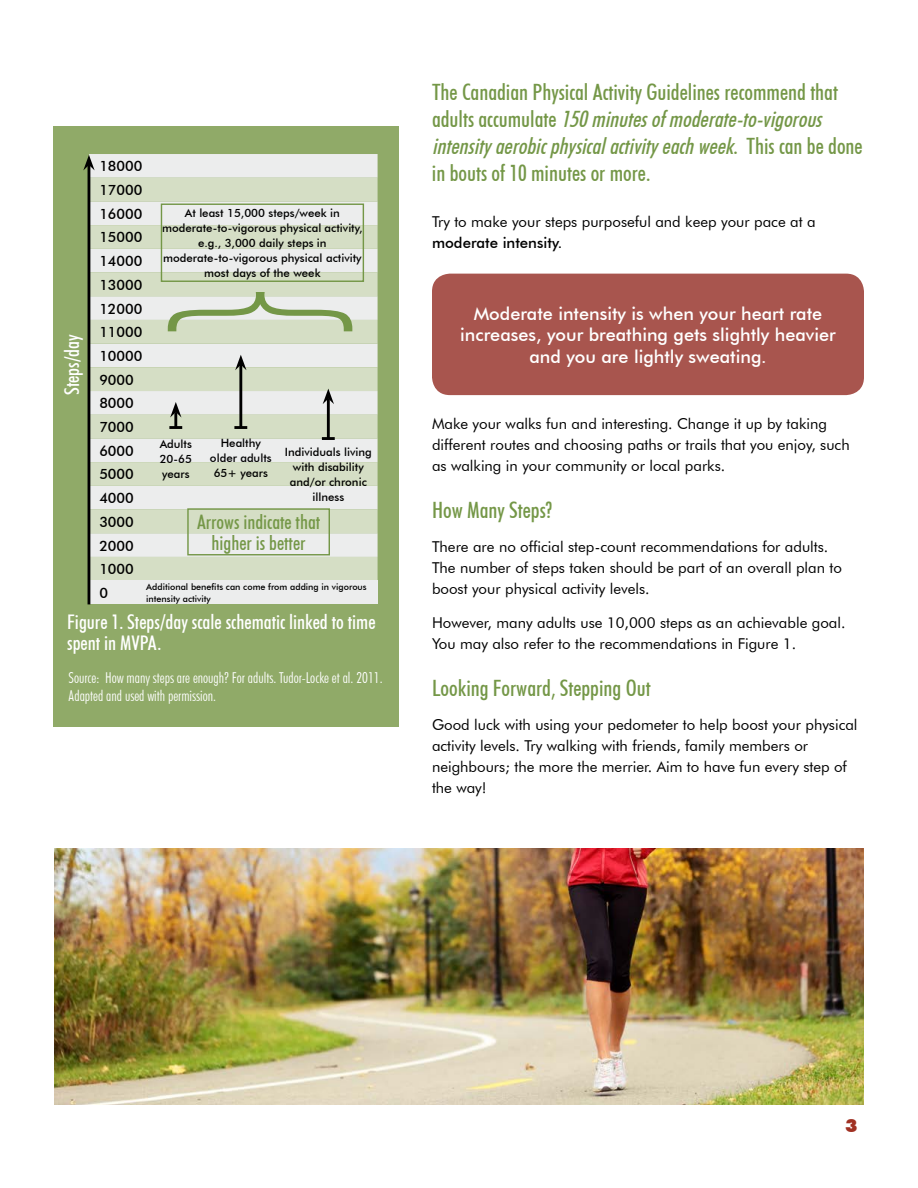
<style>
.page{position:relative;width:918px;height:1188px;background:#fff}
.page>*{position:absolute;margin:0;border:0;box-sizing:border-box;transform-origin:0 0}
.t1{font:300 199.95px "Futura BT";color:#749747;scale:.6 1}
.t2{font:500 condensed 22.5px/27px "Futura BT";color:#749747}
.t3{font:500 condensed 20.1px/21.6px "Futura BT";color:#fff}
.t4{font:500 condensed 19.95px/21.5px "Futura BT";color:#749747;text-align:center}
.t5{font:500 18px/21.6px "Futura BT";color:#fff;text-align:center}
.t6{font:900 18px "Futura BT";color:#a03123}
.t7{font:15px/21px "Futura BT";color:#000}
.t8{font:300 condensed 15px/18px "Futura BT";color:#fff}
.t9{font:500 15px "Futura BT";color:#000}
.t10{font:500 14.25px/23.7px "Futura BT";color:#000}
.t11{font:500 11.4px/15px "Futura BT";color:#000;text-align:center}
.t12{font:500 9px/12px "Futura BT";color:#000}
.s1{font-style:italic}
</style>
<div class="page">
<div style="left:432px;top:274px;width:432px;height:121px;background:#a8554e;border-radius:18px"></div>
<div style="left:54px;top:126px;width:345px;height:600px;background:#90aa68"></div>
<div style="left:89px;top:154px;width:289px;height:24px;background:#eceded"></div>
<svg style="left:90px;top:178px;width:288px;height:403px;fill:#d5dec5"></svg>
<div style="left:89px;top:581px;width:289px;height:23px;background:#eceded"></div>
<hr style="left:88px;top:165px;width:2px;height:439px;background:#000">
<svg style="left:83px;top:155px;width:12px;height:15px"></svg>
<hr style="left:327px;top:399px;width:3px;height:40px;background:#000">
<svg style="left:323px;top:389px;width:11px;height:15px"></svg>
<svg style="left:322px;top:437px;width:13px;height:3px"></svg>
<hr style="left:174px;top:412px;width:3px;height:16px;background:#000">
<svg style="left:170px;top:402px;width:11px;height:16px"></svg>
<svg style="left:169px;top:426px;width:13px;height:3px"></svg>
<hr style="left:239px;top:365px;width:3px;height:63px;background:#000">
<svg style="left:235px;top:355px;width:12px;height:15px"></svg>
<svg style="left:234px;top:426px;width:13px;height:3px"></svg>
<div style="left:187px;top:508px;width:143px;height:47px;border:1px solid #749747"></div>
<div style="left:161px;top:204px;width:203px;height:78px;border:1px solid #749747"></div>
<img style="left:54px;top:848px;width:810px;height:257px">
<p class="t10" style="left:99px;top:154px;width:45px">18000<br>17000<br>16000<br>15000<br>14000<br>13000<br>12000<br>11000<br>10000<br>9000<br>8000<br>7000<br>6000<br>5000<br>4000<br>3000<br>2000<br>1000<br>0</p>
<h3 class="t3" style="left:67px;top:610px;width:310px">Figure 1. Steps/day scale schematic linked to time spent in MVPA.</h3>
<p class="t11" style="left:162px;top:205px;width:202px">At least 15,000 steps/week in moderate-to-vigorous physical activity, e.g., 3,000 daily steps in moderate-to-vigorous physical activity most days of the week</p>
<h1 class="t1" style="left:119px;top:342px;width:101px;rotate:-90deg">}</h1>
<h3 class="t3" style="left:61px;top:395px;width:62px;rotate:-90deg">Steps/day</h3>
<p class="t11" style="left:160px;top:436px;width:34px;text-align:justify">Adults 20-65 years</p>
<p class="t11" style="left:210px;top:436px;width:63px">Healthy older adults<br>65+ years</p>
<p class="t11" style="left:285px;top:445px;width:89px">Individuals living with disability and/or chronic illness</p>
<h3 class="t4" style="left:197px;top:511px;width:125px">Arrows indicate that higher is better</h3>
<p class="t12" style="left:146px;top:581px;width:222px">Additional benefits can come from adding in vigorous intensity activity</p>
<p class="t8" style="left:69px;top:669px;width:316px">Source: How many steps are enough? For adults. Tudor-Locke et al. 2011.<br>Adapted and used with permission.</p>
<h2 class="t2" style="left:432px;top:79px;width:432px">The Canadian Physical Activity Guidelines recommend that<br>a d u l t s a c c u m u l a t e <span class="s1">150minutesofmoderate-to-vigorous intensityaerobicphysicalactivityeachweek</span>. T h i s c a n b e d o n e in bouts of 10 minutes or more.</h2>
<p class="t7" style="left:432px;top:211px;width:385px">Try to make your steps purposeful and keep your pace at a</p>
<p class="t9" style="left:432px;top:234px;width:132px">moderate intensity.</p>
<p class="t5" style="left:460px;top:302px;width:377px">Moderate intensity is when your heart rate increases, your breathing gets slightly heavier and you are lightly sweating.</p>
<p class="t7" style="left:432px;top:413px;width:419px">Make your walks fun and interesting. Change it up by taking different routes and choosing paths or trails that you enjoy, such as walking in your community or local parks.</p>
<h2 class="t2" style="left:432px;top:497px;width:122px">How Many Steps?</h2>
<p class="t7" style="left:432px;top:536px;width:412px">There are no official step-count recommendations for adults.<br>The number of steps taken should be part of an overall plan to boost your physical activity levels.</p>
<p class="t7" style="left:432px;top:612px;width:415px">However, many adults use 10,000 steps as an achievable goal.<br>You may also refer to the recommendations in Figure 1.</p>
<h2 class="t2" style="left:432px;top:675px;width:220px">Looking Forward, Stepping Out</h2>
<p class="t7" style="left:432px;top:714px;width:427px">Good luck with using your pedometer to help boost your physical activity levels. Try walking with friends, family members or neighbours; the more the merrier. Aim to have fun every step of the way!</p>
<p class="t6" style="left:845px;top:1114px;width:14px">3</p>
</div>
